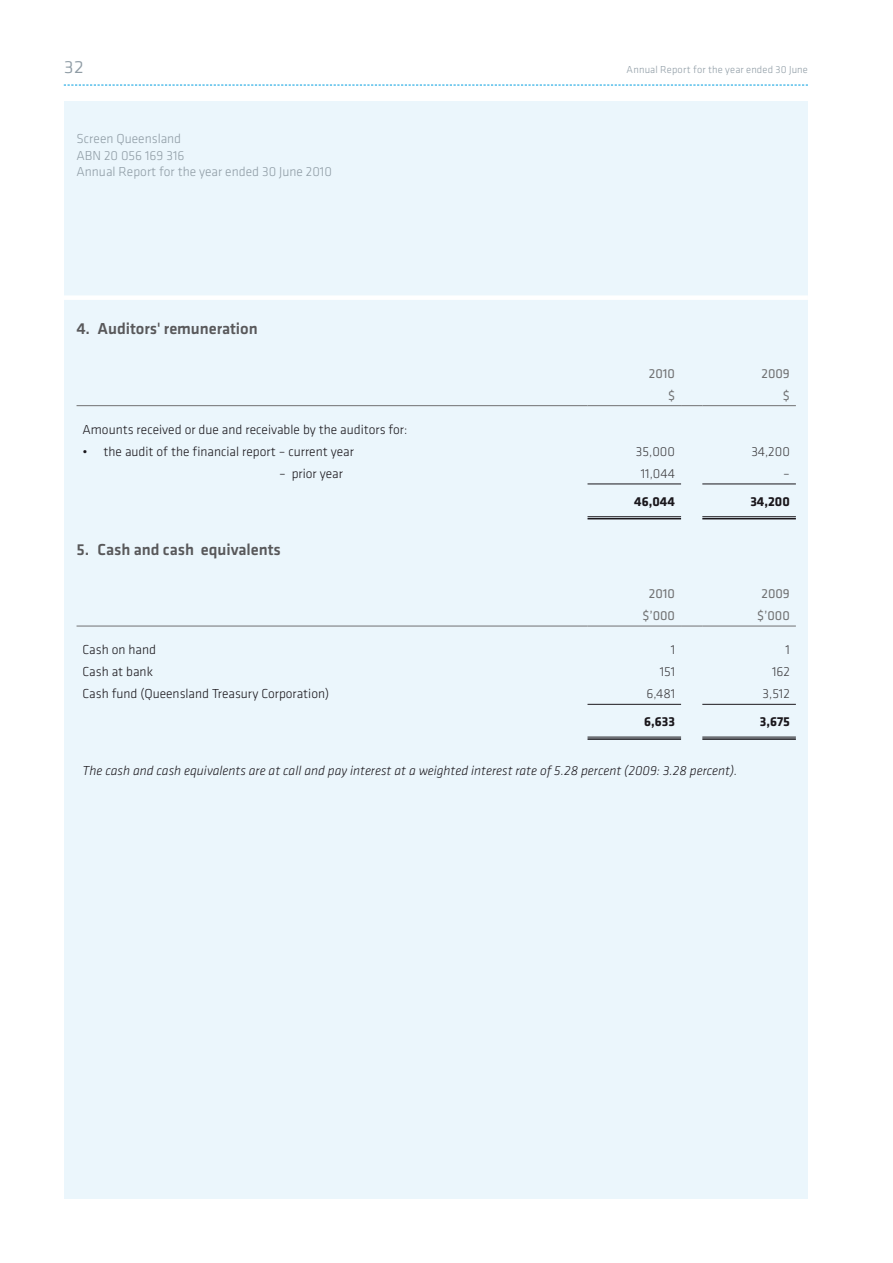
<style>
.page{position:relative;width:893px;height:1263px;background:#fff}
.page>*{position:absolute;margin:0;border:0;box-sizing:border-box;transform-origin:0 0}
.t1{font:300 22.5px "Klavika";color:#8f9ca5}
.t2{font:500 16.5px "Klavika";letter-spacing:-.005em;color:#58585a}
.t3{font:300 13.5px "Klavika";color:#1a171c}
.t4{font:italic 300 13.5px "Klavika";color:#1a171c}
.t5{font:300 13.5px/16.2px "Klavika";color:#8f9ca5}
.t6{font:300 13.5px "Klavika";color:#3e3d40}
.t7{font:13.5px "Klavika";color:#707172}
.t8{font:700 13.5px "Klavika";color:#1a171c}
.t9{font:300 10.5px "Klavika";letter-spacing:.015em;color:#8f9ca5}
</style>
<div class="page">
<div style="left:65px;top:101px;width:743px;height:1097px;background:#ebf6fc"></div>
<hr style="left:587px;top:484px;width:94px;height:1px;background:#1a171c">
<hr style="left:587px;top:516px;width:94px;height:1px;background:#1a171c">
<hr style="left:587px;top:518px;width:94px;height:1px;background:#1a171c">
<hr style="left:702px;top:484px;width:94px;height:1px;background:#1a171c">
<hr style="left:702px;top:516px;width:94px;height:1px;background:#1a171c">
<hr style="left:702px;top:518px;width:94px;height:1px;background:#1a171c">
<hr style="left:77px;top:405px;width:510px;height:1px;background:#707172">
<hr style="left:587px;top:405px;width:94px;height:1px;background:#707172">
<svg style="left:681px;top:405px;width:21px;height:1px"></svg>
<hr style="left:702px;top:405px;width:94px;height:1px;background:#707172">
<hr style="left:77px;top:626px;width:510px;height:1px;background:#707172">
<hr style="left:587px;top:626px;width:94px;height:1px;background:#707172">
<svg style="left:681px;top:626px;width:21px;height:1px"></svg>
<hr style="left:702px;top:626px;width:94px;height:1px;background:#707172">
<hr style="left:587px;top:704px;width:94px;height:1px;background:#1a171c">
<hr style="left:587px;top:737px;width:94px;height:1px;background:#1a171c">
<hr style="left:587px;top:738px;width:94px;height:2px;background:#1a171c">
<hr style="left:702px;top:704px;width:94px;height:1px;background:#1a171c">
<hr style="left:702px;top:737px;width:94px;height:1px;background:#1a171c">
<hr style="left:702px;top:738px;width:94px;height:2px;background:#1a171c">
<svg style="left:64px;top:85px;width:744px;height:1px"></svg>
<div style="left:64px;top:295px;width:744px;height:5px;background:#fff"></div>
<h1 class="t1" style="left:64px;top:53px;width:22px">32</h1>
<p class="t9" style="left:627px;top:64px;width:183px">Annual Report for the year ended 30 June</p>
<p class="t5" style="left:77px;top:131px;width:257px">Screen Queensland<br>ABN 20 056 169 316<br>Annual Report for the year ended 30 June 2010</p>
<p class="t2" style="left:77px;top:320px;width:183px">4. Auditors' remuneration</p>
<p class="t7" style="left:649px;top:366px;width:28px">2010</p>
<p class="t7" style="left:761px;top:366px;width:30px">2009</p>
<p class="t7" style="left:668px;top:388px;width:8px">$</p>
<p class="t7" style="left:783px;top:388px;width:8px">$</p>
<p class="t3" style="left:83px;top:422px;width:326px">Amounts received or due and receivable by the auditors for:</p>
<p class="t3" style="left:83px;top:444px;width:273px">• the audit of the financial report – current year</p>
<p class="t6" style="left:636px;top:444px;width:41px">35,000</p>
<p class="t6" style="left:751px;top:444px;width:40px">34,200</p>
<p class="t3" style="left:279px;top:466px;width:65px">– prior year</p>
<p class="t6" style="left:641px;top:466px;width:36px">11,044</p>
<p class="t6" style="left:783px;top:466px;width:8px">–</p>
<p class="t8" style="left:634px;top:494px;width:42px">46,044</p>
<p class="t8" style="left:750px;top:494px;width:41px">34,200</p>
<p class="t2" style="left:77px;top:540px;width:206px">5. Cash and cash equivalents</p>
<p class="t7" style="left:649px;top:586px;width:28px">2010</p>
<p class="t7" style="left:761px;top:586px;width:30px">2009</p>
<p class="t7" style="left:642px;top:608px;width:34px">$’000</p>
<p class="t7" style="left:757px;top:608px;width:34px">$’000</p>
<p class="t3" style="left:83px;top:642px;width:75px">Cash on hand</p>
<p class="t6" style="left:671px;top:642px;width:6px">1</p>
<p class="t6" style="left:785px;top:642px;width:6px">1</p>
<p class="t3" style="left:83px;top:664px;width:72px">Cash at bank</p>
<p class="t6" style="left:660px;top:664px;width:17px">151</p>
<p class="t6" style="left:772px;top:664px;width:19px">162</p>
<p class="t3" style="left:83px;top:686px;width:248px">Cash fund (Queensland Treasury Corporation)</p>
<p class="t6" style="left:646px;top:686px;width:30px">6,481</p>
<p class="t6" style="left:763px;top:686px;width:29px">3,512</p>
<p class="t8" style="left:644px;top:714px;width:32px">6,633</p>
<p class="t8" style="left:760px;top:714px;width:32px">3,675</p>
<p class="t4" style="left:83px;top:763px;width:656px">The cash and cash equivalents are at call and pay interest at a weighted interest rate of 5.28 percent (2009: 3.28 percent).</p>
</div>
